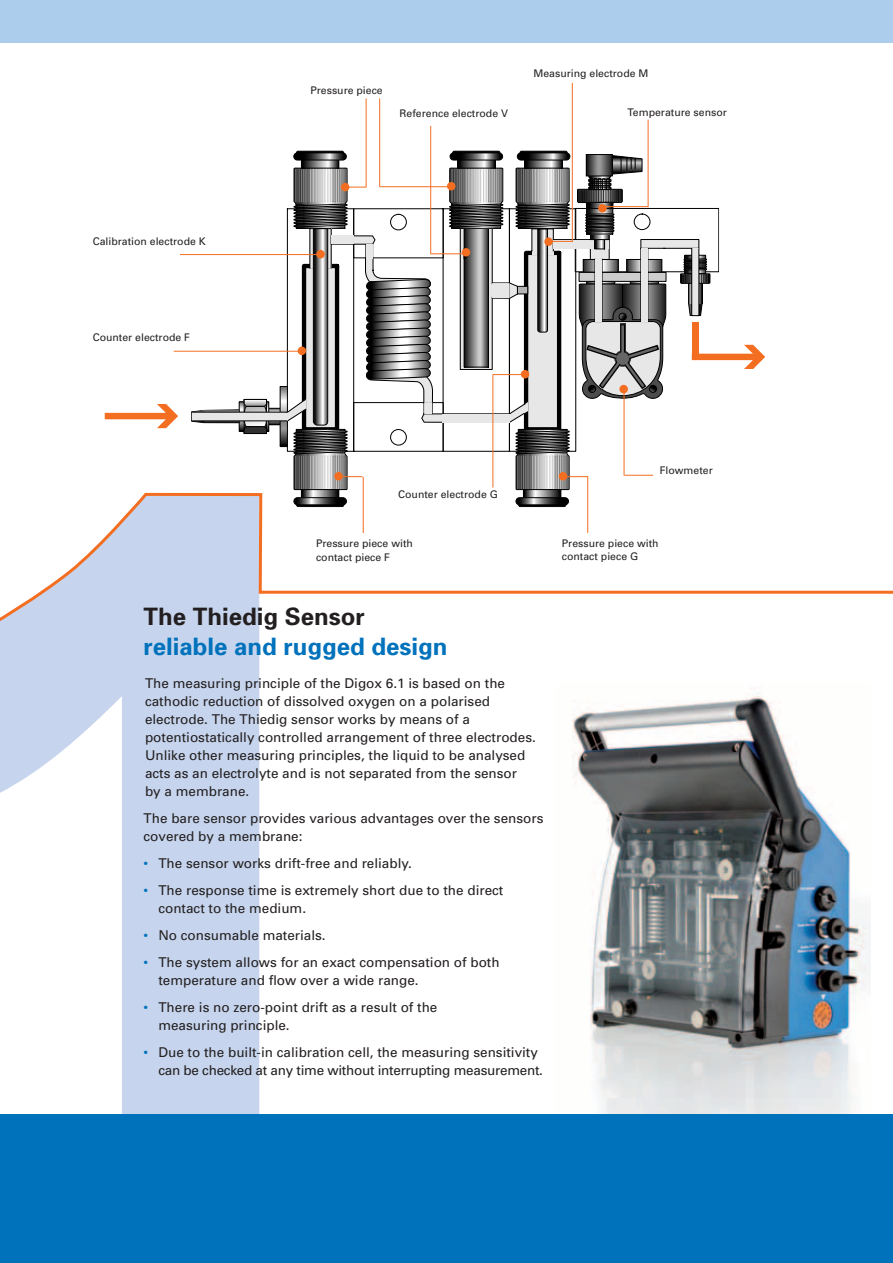
<style>
.page{position:relative;width:893px;height:1263px;background:#fff}
.page>*{position:absolute;margin:0;border:0;box-sizing:border-box;transform-origin:0 0}
.t1{font:700 24px "Univers";color:#0072bc}
.t2{font:700 24px "Univers";color:#231f20}
.t3{font:13.5px/18px "Univers";color:#231f20}
.t4{font:10.5px/13.5px "Univers";color:#231f20}
.s1{color:#0072bc}
</style>
<div class="page">
<img style="left:572px;top:688px;width:299px;height:426px">
<svg style="left:269px;top:410px;width:11px;height:13px"></svg>
<div style="left:264px;top:408px;width:18px;height:17px;border:1px dashed #000"></div>
<div style="left:239px;top:402px;width:30px;height:29px;border:1px dashed #000"></div>
<svg style="left:282px;top:388px;width:4px;height:57px"></svg>
<div style="left:280px;top:386px;width:8px;height:61px;border:1px dashed #000"></div>
<svg style="left:191px;top:399px;width:76px;height:35px"></svg>
<div style="left:192px;top:412px;width:96px;height:9px;background:#e7e7e7"></div>
<svg style="left:303px;top:491px;width:34px;height:1px"></svg>
<div style="left:301px;top:489px;width:38px;height:11px;border:1px solid #000"></div>
<svg style="left:525px;top:491px;width:34px;height:1px"></svg>
<div style="left:523px;top:489px;width:38px;height:11px;border:1px solid #000"></div>
<svg style="left:105px;top:404px;width:73px;height:24px"></svg>
<svg style="left:0;top:623px;width:259px;height:491px;fill:#c6d5ed"></svg>
<div style="left:0;top:0;width:893px;height:42px;background:#accdeb"></div>
<div style="left:0;top:1114px;width:893px;height:149px;background:#0072bc"></div>
<hr style="left:366px;top:98px;width:1px;height:89px;background:#f36e21">
<hr style="left:180px;top:254px;width:137px;height:1px;background:#f36e21">
<hr style="left:430px;top:126px;width:1px;height:128px;background:#f36e21">
<hr style="left:572px;top:83px;width:1px;height:159px;background:#f36e21">
<hr style="left:648px;top:120px;width:1px;height:87px;background:#f36e21">
<hr style="left:174px;top:351px;width:124px;height:1px;background:#f36e21">
<hr style="left:363px;top:477px;width:1px;height:56px;background:#f36e21">
<svg style="left:287px;top:151px;width:478px;height:339px"></svg>
<hr style="left:587px;top:476px;width:1px;height:57px;background:#f36e21">
<div style="left:447px;top:182px;width:8px;height:8px;background:#f36e21;border-radius:50%"></div>
<hr style="left:380px;top:186px;width:69px;height:1px;background:#f36e21">
<hr style="left:379px;top:98px;width:1px;height:89px;background:#f36e21">
<svg style="left:0;top:492px;width:893px;height:131px"></svg>
<p class="t4" style="left:93px;top:234px;width:115px">Calibration electrode K</p>
<p class="t4" style="left:93px;top:330px;width:99px">Counter electrode F</p>
<p class="t4" style="left:310px;top:83px;width:74px">Pressure piece</p>
<p class="t4" style="left:400px;top:106px;width:110px">Reference electrode V</p>
<p class="t4" style="left:533px;top:66px;width:116px">Measuring electrode M</p>
<p class="t4" style="left:628px;top:105px;width:101px">Temperature sensor</p>
<p class="t4" style="left:398px;top:488px;width:101px">Counter electrode G</p>
<p class="t4" style="left:316px;top:537px;width:98px">Pressure piece with contact piece F</p>
<p class="t4" style="left:660px;top:463px;width:55px">Flowmeter</p>
<p class="t4" style="left:562px;top:536px;width:98px">Pressure piece with contact piece G</p>
<h1 class="t2" style="left:144px;top:601px;width:223px">The Thiedig Sensor</h1>
<h1 class="t1" style="left:144px;top:631px;width:306px">reliable and rugged design</h1>
<p class="t3" style="left:145px;top:674px;width:392px">The measuring principle of the Digox 6.1 is based on the cathodic reduction of dissolved oxygen on a polarised electrode. The Thiedig sensor works by means of a potentiostatically controlled arrangement of three electrodes.<br>Unlike other measuring principles, the liquid to be analysed acts as an electrolyte and is not separated from the sensor by a membrane.</p>
<p class="t3" style="left:143px;top:809px;width:401px">The bare sensor provides various advantages over the sensors covered by a membrane:</p>
<p class="t3" style="left:144px;top:854px;width:270px"><span class="s1">•</span> The sensor works drift-free and reliably.</p>
<p class="t3" style="left:158px;top:881px;width:347px;text-indent:-15px"><span class="s1">•</span> The response time is extremely short due to the direct contact to the medium.</p>
<p class="t3" style="left:144px;top:926px;width:184px"><span class="s1">•</span> No consumable materials.</p>
<p class="t3" style="left:158px;top:953px;width:343px;text-indent:-15px"><span class="s1">•</span> The system allows for an exact compensation of both temperature and flow over a wide range.</p>
<p class="t3" style="left:158px;top:998px;width:281px;text-indent:-15px"><span class="s1">•</span> There is no zero-point drift as a result of the measuring principle.</p>
<p class="t3" style="left:158px;top:1043px;width:386px;text-indent:-15px"><span class="s1">•</span> Due to the built-in calibration cell, the measuring sensitivity can be checked at any time without interrupting measurement.</p>
</div>
